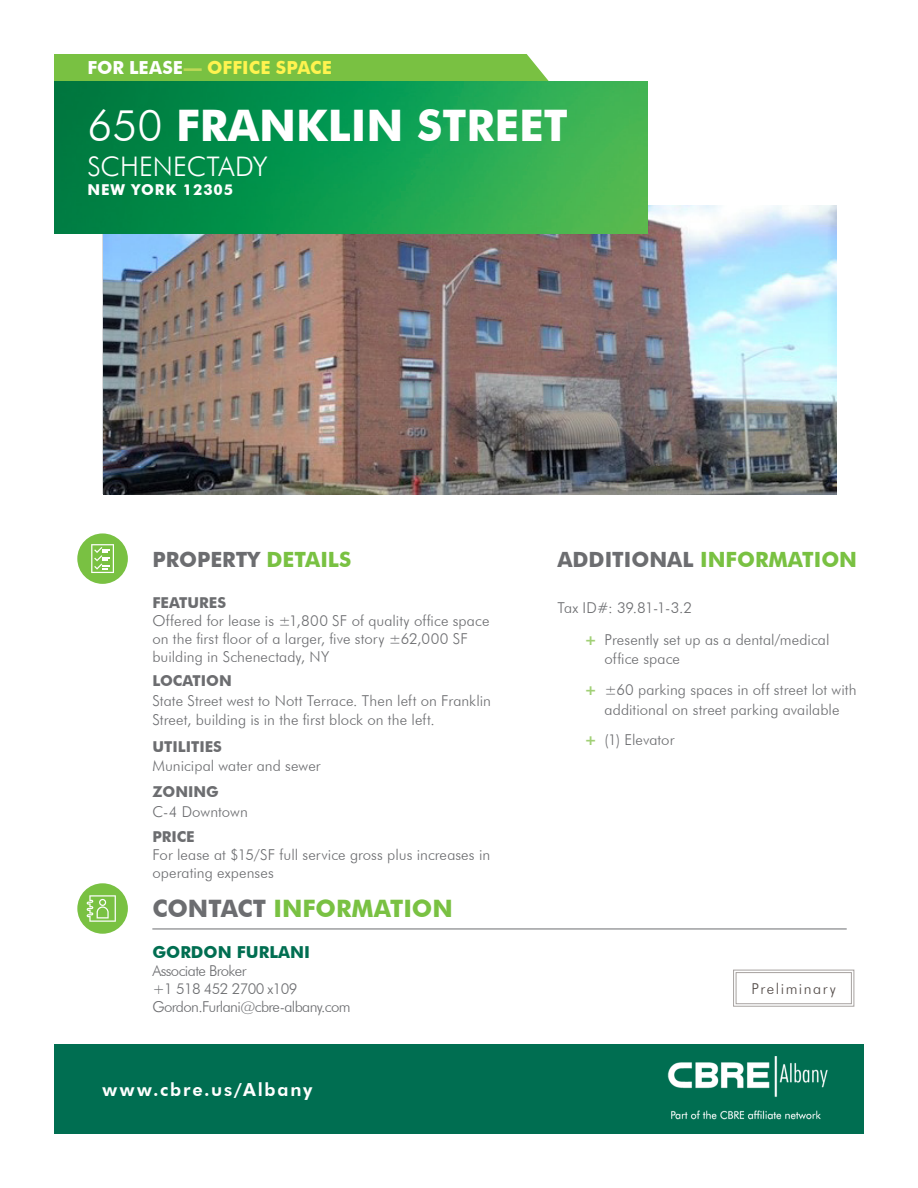
<style>
.page{position:relative;width:918px;height:1188px;background:#fff}
.page>*{position:absolute;margin:0;border:0;box-sizing:border-box;transform-origin:0 0}
.Header_Address{font:700 43.5px "Futura BT";color:#fff}
.Header_Town{font:300 27px "Futura BT";color:#fff}
.Contact_Us{font:700 24px "Futura BT";color:#79c142}
.Heading{font:700 21px "Futura BT";color:#79c142}
.Heading-2{font:700 21px "Futura BT";color:#6c6d70}
.t1{font:700 18px "Futura BT";letter-spacing:.005em;color:#fff34f}
.t2{font:800 18px "Futura BT";letter-spacing:.105em;color:#fff}
.Broker_Name{font:700 16.5px "Futura BT";color:#006e51}
.Text{font:300 15px/18px "Futura BT";letter-spacing:.005em;color:#6c6d70}
.Broker_Contact_Info{font:300 15px "Futura BT";letter-spacing:-.04em;color:#6c6d70}
.Sub-Heading{font:700 15px "Futura BT";color:#6c6d70}
.Header_State_Zip{font:700 15px "Futura BT";letter-spacing:.06em;color:#fff}
.t3{font:300 15px "Futura BT";letter-spacing:.1em;color:#524a47}
.s1{color:#fff}
.s2{color:#bed856}
.s3{font-weight:300}
.s4{color:#79c142}
.s5{color:#6c6d70}
.s6{font-weight:700;color:#a1d076}
</style>
<div class="page">
<img style="left:104px;top:205px;width:733px;height:289px">
<img style="left:54px;top:81px;width:593px;height:152px">
<hr style="left:152px;top:929px;width:695px;height:1px;background:#6c6d70">
<div style="left:77px;top:883px;width:51px;height:51px;background:#79c142;border-radius:50%"></div>
<svg style="left:87px;top:895px;width:29px;height:27px"></svg>
<div style="left:54px;top:1044px;width:810px;height:90px;background:#006e51"></div>
<div style="left:54px;top:54px;width:495px;height:27px;background:#79c142"></div>
<div style="left:77px;top:533px;width:51px;height:51px;background:#79c142;border-radius:50%"></div>
<svg style="left:91px;top:544px;width:23px;height:29px"></svg>
<img style="left:667px;top:1056px;width:161px;height:64px">
<svg style="left:733px;top:970px;width:121px;height:37px"></svg>
<div style="left:736px;top:972px;width:116px;height:32px;border:1px solid #a7a2a0"></div>
<p class="t1" style="left:87px;top:57px;width:246px"><span class="s1">FOR LEASE</span><span class="s2">—</span> OFFICE SPACE</p>
<p class="Header_Address" style="left:87px;top:99px;width:482px"><span class="s3">650</span> FRANKLIN STREET</p>
<p class="Header_Town" style="left:87px;top:150px;width:182px">SCHENECTADY</p>
<p class="Header_State_Zip" style="left:87px;top:181px;width:147px">NEW YORK 12305</p>
<p class="Heading-2" style="left:152px;top:547px;width:200px">PROPERTY <span class="s4">DETAILS</span></p>
<p class="Sub-Heading" style="left:152px;top:593px;width:75px">FEATURES</p>
<p class="Text" style="left:152px;top:611px;width:339px">Offered for lease is ±1,800 SF of quality office space on the first floor of a larger, five story ±62,000 SF building in Schenectady, NY</p>
<p class="Sub-Heading" style="left:152px;top:672px;width:81px">LOCATION</p>
<p class="Text" style="left:152px;top:691px;width:340px;line-height:19.5px">State Street west to Nott Terrace. Then left on Franklin<br>Street, building is in the first block on the left.</p>
<p class="Sub-Heading" style="left:152px;top:737px;width:71px">UTILITIES</p>
<p class="Text" style="left:152px;top:757px;width:170px">Municipal water and sewer</p>
<p class="Sub-Heading" style="left:152px;top:783px;width:68px">ZONING</p>
<p class="Text" style="left:152px;top:802px;width:97px">C-4 Downtown</p>
<p class="Sub-Heading" style="left:152px;top:827px;width:44px">PRICE</p>
<p class="Text" style="left:152px;top:845px;width:339px">For lease at $15/SF full service gross plus increases in operating expenses</p>
<p class="Contact_Us" style="left:152px;top:894px;width:302px"><span class="s5">CONTACT</span> INFORMATION</p>
<p class="Broker_Name" style="left:152px;top:942px;width:159px">GORDON FURLANI</p>
<p class="Broker_Contact_Info" style="left:152px;top:961px;width:96px">Associate Broker</p>
<p class="Broker_Contact_Info" style="left:152px;top:979px;width:147px">+1 518 452 2700 x109</p>
<p class="Broker_Contact_Info" style="left:152px;top:997px;width:200px">Gordon.Furlani@cbre-albany.com</p>
<p class="t2" style="left:103px;top:1079px;width:211px">www.cbre.us/Albany</p>
<p class="Heading" style="left:557px;top:547px;width:301px"><span class="s5">ADDITIONAL</span> INFORMATION</p>
<p class="Text" style="left:557px;top:598px;width:136px">Tax ID#: 39.81-1-3.2</p>
<p class="Text" style="left:605px;top:629px;width:226px;line-height:19.5px;text-indent:-20px"><span class="s6">+</span> Presently set up as a dental/medical office space</p>
<p class="Text" style="left:584px;top:680px;width:274px;line-height:19.5px;text-align:center"><span class="s6">+</span> ±60 parking spaces in off street lot with additional on street parking available</p>
<p class="Text" style="left:584px;top:731px;width:92px"><span class="s6">+</span> (1) Elevator</p>
<p class="t3" style="left:752px;top:979px;width:86px">Preliminary</p>
</div>
